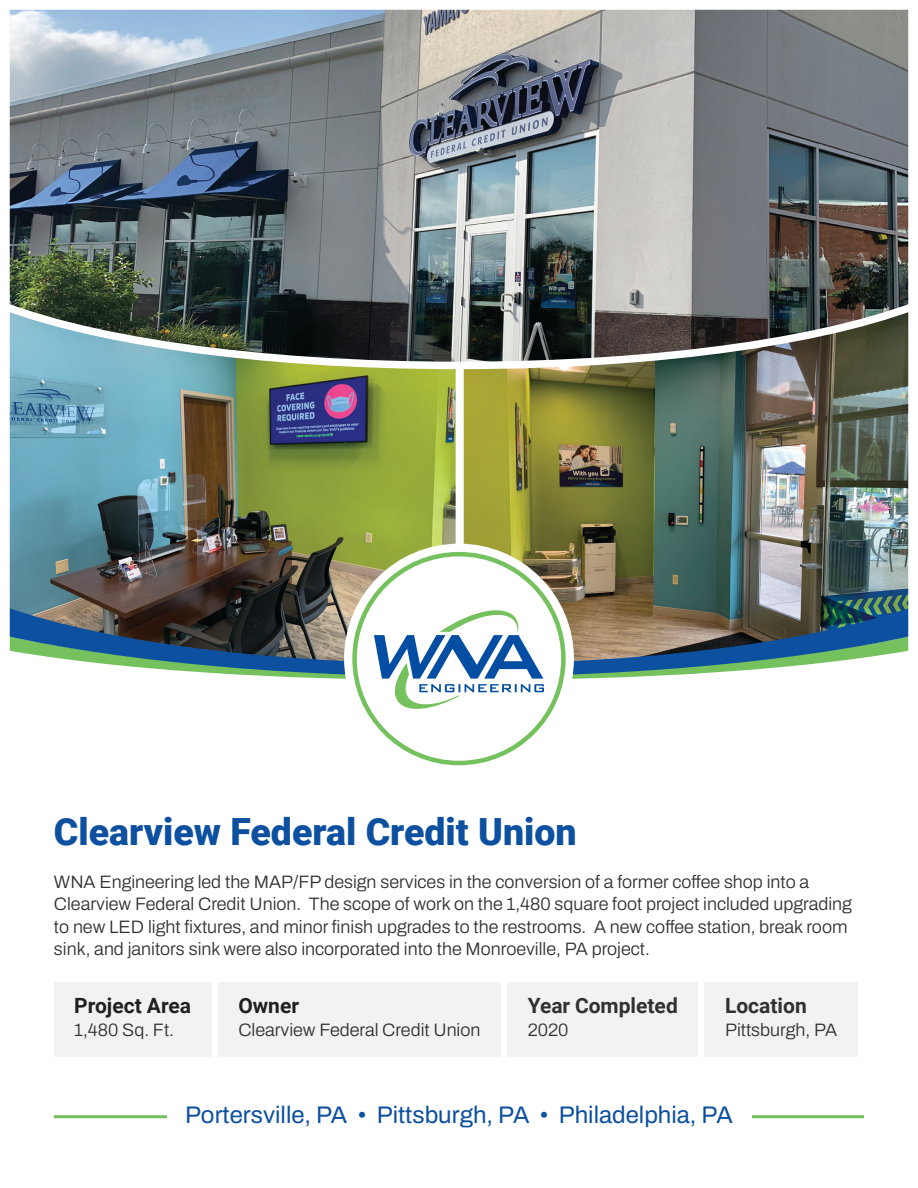
<style>
.page{position:relative;width:918px;height:1188px;background:#fff}
.page>*{position:absolute;margin:0;border:0;box-sizing:border-box;transform-origin:0 0}
.t1{font:900 37.5px "Roboto";color:#0d50a0}
.t2{font:24px "Archivo";color:#0d50a0}
.t3{font:700 21px "Roboto";color:#323031}
.t4{font:700 21px "Roboto";color:#231f20}
.t5{font:300 18px/22.5px "Archivo";color:#323031}
</style>
<div class="page">
<img style="left:9px;top:9px;width:900px;height:1110px">
<p class="t1" style="left:54px;top:805px;width:524px">Clearview Federal Credit Union</p>
<p class="t5" style="left:54px;top:870px;width:799px">WNA Engineering led the MAP/FP design services in the conversion of a former coffee shop into a Clearview Federal Credit Union. The scope of work on the 1,480 square foot project included upgrading to new LED light fixtures, and minor finish upgrades to the restrooms. A new coffee station, break room sink, and janitors sink were also incorporated into the Monroeville, PA project.</p>
<p class="t4" style="left:74px;top:991px;width:118px">Project Area</p>
<p class="t5" style="left:74px;top:1019px;width:101px">1,480 Sq. Ft.</p>
<p class="t3" style="left:528px;top:991px;width:152px">Year Completed</p>
<p class="t5" style="left:528px;top:1019px;width:42px">2020</p>
<p class="t3" style="left:725px;top:991px;width:83px">Location</p>
<p class="t5" style="left:725px;top:1019px;width:114px">Pittsburgh, PA</p>
<p class="t4" style="left:238px;top:991px;width:62px">Owner</p>
<p class="t5" style="left:238px;top:1019px;width:244px">Clearview Federal Credit Union</p>
<p class="t2" style="left:185px;top:1097px;width:549px">Portersville, PA • Pittsburgh, PA • Philadelphia, PA</p>
</div>
